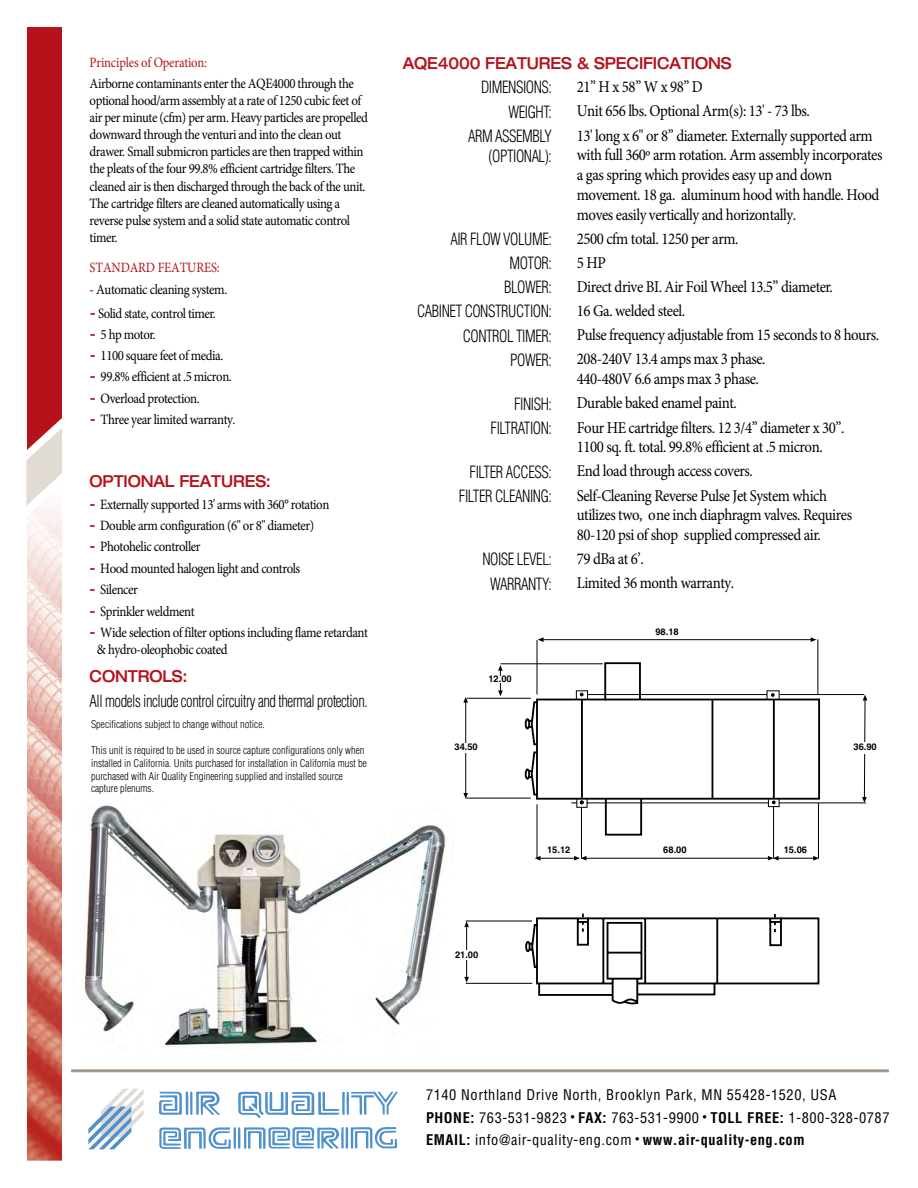
<style>
.page{position:relative;width:918px;height:1188px;background:#fff}
.page>*{position:absolute;margin:0;border:0;box-sizing:border-box;transform-origin:0 0}
.t1{font:16.5px/19.8px "Minion Pro";letter-spacing:-.03em;color:#000;scale:.9 1}
.t2{font:300 condensed 16.5px/24.2px "Helvetica LT Std";letter-spacing:-.03em;color:#000;text-align:right;scale:.9 1}
.t3{font:500 expanded 16.5px "Helvetica Neue";letter-spacing:-.01em;color:#b5121b;scale:.88 1}
.t4{font:condensed 14.4px/22.4px "Helvetica LT Std";letter-spacing:.04em;color:#000}
.t5{font:14.25px/17.1px "Minion Pro";letter-spacing:-.035em;color:#000;scale:.9 1}
.t6{font:14.25px "Minion Pro";letter-spacing:-.01em;color:#b5121b;scale:.88 1}
.t7{font:300 condensed 10.5px/12.6px "Helvetica LT Std";color:#000}
.t8{font:700 9.3px "Helvetica LT Std";color:#010101}
.s1{font-weight:700;color:#b5121b}
.s2{font-family:"Helvetica Neue";font-weight:500;font-stretch:expanded;color:#b5121b}
.s3{font-weight:700}
.s4{font-size:11.25px}
</style>
<div class="page">
<img style="left:27px;top:506px;width:35px;height:655px">
<div style="left:27px;top:27px;width:35px;height:319px;background:#b5121b"></div>
<svg style="left:26px;top:346px;width:36px;height:160px"></svg>
<svg style="left:88px;top:1089px;width:56px;height:60px"></svg>
<hr style="left:186px;top:1092px;width:2px;height:23px;background:#5091cd">
<svg style="left:159px;top:1092px;width:23px;height:23px"></svg>
<svg style="left:238px;top:1091px;width:160px;height:27px"></svg>
<svg style="left:190px;top:1092px;width:30px;height:23px"></svg>
<svg style="left:159px;top:1127px;width:238px;height:22px"></svg>
<hr style="left:71px;top:1069px;width:818px;height:3px;background:#a2988a">
<hr style="left:543px;top:639px;width:268px;height:1px;background:#010101">
<svg style="left:538px;top:637px;width:6px;height:5px"></svg>
<svg style="left:811px;top:637px;width:6px;height:5px"></svg>
<hr style="left:537px;top:640px;width:1px;height:55px;background:#010101">
<hr style="left:817px;top:639px;width:1px;height:56px;background:#010101">
<hr style="left:467px;top:698px;width:64px;height:1px;background:#010101">
<svg style="left:498px;top:665px;width:5px;height:31px"></svg>
<hr style="left:465px;top:702px;width:1px;height:91px;background:#010101">
<svg style="left:463px;top:793px;width:5px;height:6px"></svg>
<svg style="left:463px;top:697px;width:5px;height:6px"></svg>
<hr style="left:466px;top:798px;width:65px;height:1px;background:#010101">
<svg style="left:524px;top:692px;width:296px;height:313px"></svg>
<svg style="left:582px;top:914px;width:2px;height:18px"></svg>
<svg style="left:774px;top:914px;width:2px;height:18px"></svg>
<hr style="left:466px;top:983px;width:66px;height:1px;background:#010101">
<hr style="left:466px;top:921px;width:66px;height:1px;background:#010101">
<hr style="left:466px;top:927px;width:1px;height:50px;background:#010101">
<svg style="left:464px;top:921px;width:5px;height:6px"></svg>
<svg style="left:464px;top:977px;width:5px;height:6px"></svg>
<hr style="left:716px;top:919px;width:2px;height:64px;background:#010101">
<div style="left:492px;top:676px;width:19px;height:7px;background:#fff"></div>
<div style="left:450px;top:743px;width:30px;height:10px;background:#fff"></div>
<div style="left:454px;top:950px;width:25px;height:10px;background:#fff"></div>
<svg style="left:570px;top:661px;width:297px;height:176px"></svg>
<hr style="left:500px;top:663px;width:103px;height:1px;background:#010101">
<img style="left:82px;top:805px;width:364px;height:247px">
<p class="t6" style="left:90px;top:52px;width:135px">Principles of Operation:</p>
<p class="t5" style="left:90px;top:75px;width:311px">Airborne contaminants enter the AQE4000 through the optional hood/arm assembly at a rate of 1250 cubic feet of air per minute (cfm) per arm. Heavy particles are propelled downward through the venturi and into the clean out drawer. Small submicron particles are then trapped within the pleats of the four 99.8% efficient cartridge filters. The cleaned air is then discharged through the back of the unit.<br>The cartridge filters are cleaned automatically using a reverse pulse system and a solid state automatic control timer.</p>
<p class="t6" style="left:90px;top:258px;width:149px">STANDARD FEATURES:</p>
<p class="t5" style="left:90px;top:281px;width:154px"><span class="s1">-</span> Automatic cleaning system.</p>
<p class="t5" style="left:90px;top:304px;width:142px"><span class="s2">-</span> Solid state, control timer.</p>
<p class="t5" style="left:90px;top:326px;width:75px"><span class="s2">-</span> 5 hp motor.</p>
<p class="t5" style="left:90px;top:347px;width:150px"><span class="s2">-</span> 1100 square feet of media.</p>
<p class="t5" style="left:90px;top:368px;width:159px"><span class="s2">-</span> 99.8% efficient at .5 micron.</p>
<p class="t5" style="left:90px;top:390px;width:124px"><span class="s2">-</span> Overload protection.</p>
<p class="t5" style="left:90px;top:411px;width:163px"><span class="s2">-</span> Three year limited warranty.</p>
<p class="t3" style="left:90px;top:471px;width:208px">OPTIONAL FEATURES:</p>
<p class="t5" style="left:89px;top:496px;width:268px"><span class="s2">-</span> Externally supported 13' arms with 360° rotation</p>
<p class="t5" style="left:89px;top:517px;width:251px"><span class="s2">-</span> Double arm configuration (6" or 8" diameter)</p>
<p class="t5" style="left:89px;top:538px;width:125px"><span class="s2">-</span> Photohelic controller</p>
<p class="t5" style="left:89px;top:560px;width:236px"><span class="s2">-</span> Hood mounted halogen light and controls</p>
<p class="t5" style="left:89px;top:581px;width:55px"><span class="s2">-</span> Silencer</p>
<p class="t5" style="left:89px;top:603px;width:118px"><span class="s2">-</span> Sprinkler weldment</p>
<p class="t5" style="left:97px;top:624px;width:303px;text-indent:-7px"><span class="s2">-</span> Wide selection of filter options including flame retardant &amp; hydro-oleophobic coated</p>
<p class="t3" style="left:90px;top:666px;width:113px">CONTROLS:</p>
<p class="t2" style="left:90px;top:688px;width:311px">All models include control circuitry and thermal protection.</p>
<p class="t7" style="left:91px;top:718px;width:175px">Specifications subject to change without notice.</p>
<p class="t7" style="left:91px;top:744px;width:277px">This unit is required to be used in source capture configurations only when installed in California. Units purchased for installation in California must be purchased with Air Quality Engineering supplied and installed source capture plenums.</p>
<p class="t3" style="left:403px;top:53px;width:375px">AQE4000 FEATURES &amp; SPECIFICATIONS</p>
<p class="t2" style="left:481px;top:75px;width:80px">DIMENSIONS:</p>
<p class="t1" style="left:577px;top:77px;width:142px">21” H x 58” W x 98” D</p>
<p class="t2" style="left:509px;top:99px;width:50px">WEIGHT:</p>
<p class="t1" style="left:577px;top:101px;width:260px">Unit 656 lbs. Optional Arm(s): 13' - 73 lbs.</p>
<p class="t2" style="left:468px;top:124px;width:94px">ARM ASSEMBLY</p>
<p class="t1" style="left:577px;top:125px;width:330px">13' long x 6" or 8” diameter. Externally supported arm</p>
<p class="t2" style="left:489px;top:143px;width:72px">(OPTIONAL):</p>
<p class="t1" style="left:577px;top:145px;width:341px">with full 360º arm rotation. Arm assembly incorporates a gas spring which provides easy up and down movement. 18 ga. aluminum hood with handle. Hood moves easily vertically and horizontally.</p>
<p class="t2" style="left:450px;top:227px;width:114px">AIR FLOW VOLUME:</p>
<p class="t1" style="left:577px;top:229px;width:181px">2500 cfm total. 1250 per arm.</p>
<p class="t2" style="left:509px;top:251px;width:49px">MOTOR:</p>
<p class="t1" style="left:577px;top:253px;width:34px">5 HP</p>
<p class="t2" style="left:504px;top:275px;width:54px">BLOWER:</p>
<p class="t1" style="left:577px;top:277px;width:286px">Direct drive BI. Air Foil Wheel 13.5” diameter.</p>
<p class="t2" style="left:417px;top:299px;width:151px">CABINET CONSTRUCTION:</p>
<p class="t1" style="left:577px;top:301px;width:122px">16 Ga. welded steel.</p>
<p class="t2" style="left:463px;top:323px;width:100px">CONTROL TIMER:</p>
<p class="t1" style="left:577px;top:325px;width:337px">Pulse frequency adjustable from 15 seconds to 8 hours.</p>
<p class="t2" style="left:510px;top:348px;width:48px">POWER:</p>
<p class="t1" style="left:577px;top:349px;width:211px">208-240V 13.4 amps max 3 phase.<br>440-480V 6.6 amps max 3 phase.</p>
<p class="t2" style="left:514px;top:391px;width:43px">FINISH:</p>
<p class="t1" style="left:577px;top:393px;width:179px">Durable baked enamel paint.</p>
<p class="t2" style="left:491px;top:416px;width:70px">FILTRATION:</p>
<p class="t1" style="left:577px;top:417px;width:299px">Four HE cartridge filters. 12 3/4” diameter x 30”.<br>1100 sq. ft. total. 99.8% efficient at .5 micron.</p>
<p class="t2" style="left:459px;top:459px;width:105px">FILTER ACCESS:<br>FILTER CLEANING:</p>
<p class="t1" style="left:577px;top:459px;width:279px;line-height:24.2px">End load through access covers.<br>Self-Cleaning Reverse Pulse Jet System which</p>
<p class="t1" style="left:577px;top:505px;width:307px">utilizes two, one inch diaphragm valves. Requires<br>80-120 psi of shop supplied compressed air.</p>
<p class="t2" style="left:482px;top:547px;width:79px">NOISE LEVEL:</p>
<p class="t1" style="left:577px;top:549px;width:76px">79 dBa at 6’.</p>
<p class="t2" style="left:490px;top:571px;width:70px">WARRANTY:</p>
<p class="t1" style="left:577px;top:573px;width:176px">Limited 36 month warranty.</p>
<p class="t8" style="left:488px;top:673px;width:25px">12.00</p>
<p class="t8" style="left:455px;top:741px;width:25px">34.50</p>
<p class="t8" style="left:655px;top:626px;width:25px">98.18</p>
<p class="t8" style="left:547px;top:844px;width:25px">21.51</p>
<p class="t8" style="left:663px;top:844px;width:25px">00.86</p>
<p class="t8" style="left:784px;top:844px;width:25px">60.51</p>
<p class="t8" style="left:854px;top:741px;width:25px">36.90</p>
<p class="t8" style="left:455px;top:949px;width:25px">21.00</p>
<p class="t4" style="left:426px;top:1084px;width:465px">7140 Northland Drive North, Brooklyn Park, MN 55428-1520, USA<br><span class="s3">PHONE:</span> 763-531-9823 <span class="s4">•</span> <span class="s3">FAX:</span> 763-531-9900 <span class="s4">•</span> <span class="s3">TOLL FREE:</span> 1-800-328-0787<br><span class="s3">EMAIL:</span> info@air-quality-eng.com <span class="s4">•</span> <span class="s3">www.air-quality-eng.com</span></p>
</div>
